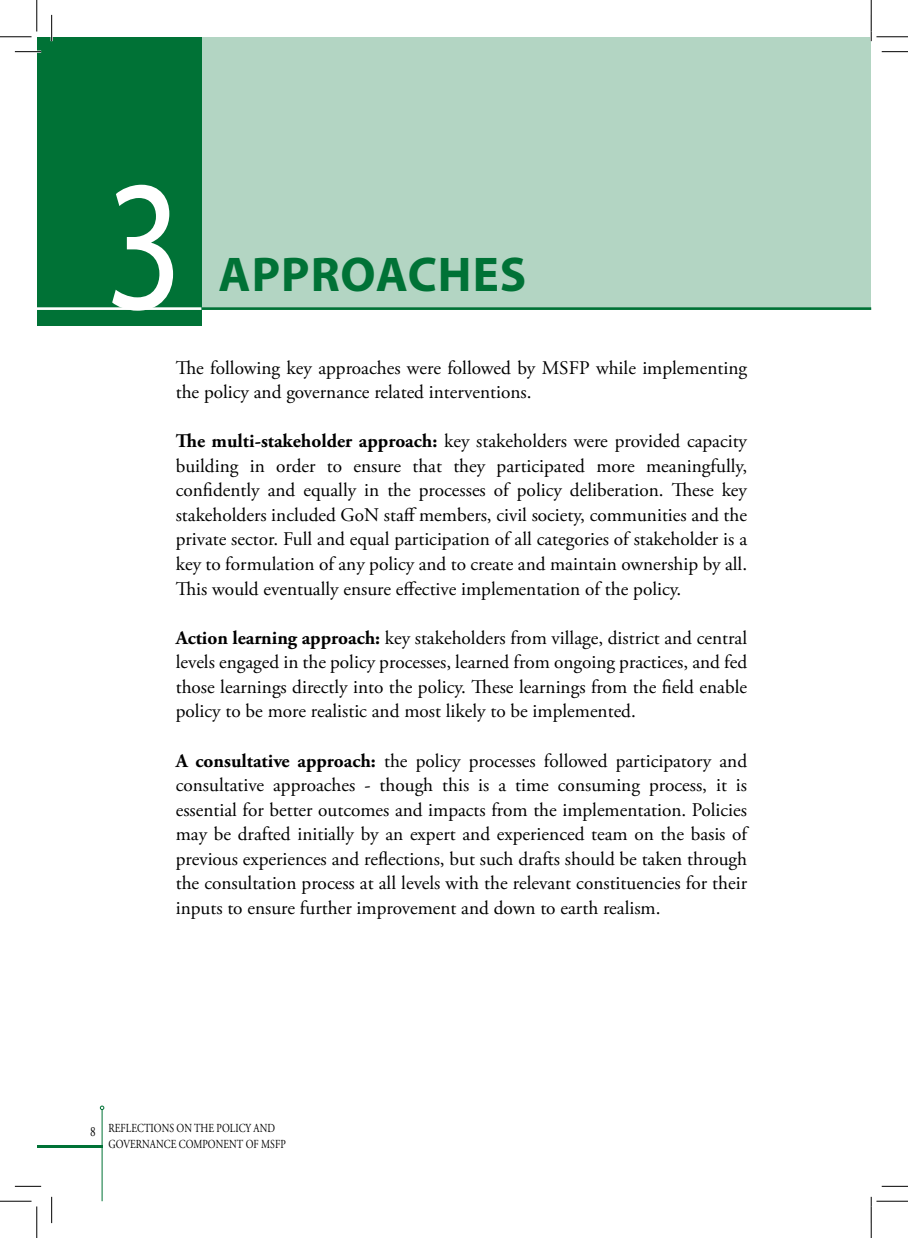
<style>
.page{position:relative;width:908px;height:1238px;background:#fff}
.page>*{position:absolute;margin:0;border:0;box-sizing:border-box;transform-origin:0 0}
.t1{font:187.42px "Myriad Pro";color:#fff;scale:.8 1}
.t2{font:700 49px "Myriad Pro";letter-spacing:.02em;color:#007236}
.t3{font:19.25px/24.5px "Adobe Garamond Pro";color:#000;text-align:justify}
.t4{font:14px "Adobe Garamond Pro";color:#000;scale:.8 1}
.t5{font:12.25px/15.8px "Adobe Garamond Pro";letter-spacing:.005em;color:#000;scale:.8 1}
.s1{font-weight:700}
</style>
<div class="page">
<hr style="left:102px;top:1109px;width:1px;height:92px;background:#007236">
<svg style="left:100px;top:1105px;width:4px;height:4px"></svg>
<hr style="left:37px;top:1145px;width:65px;height:2px;background:#007236">
<div style="left:201px;top:37px;width:670px;height:270px;background:#b3d5c3"></div>
<div style="left:37px;top:37px;width:164px;height:288px;background:#007236"></div>
<hr style="left:198px;top:307px;width:673px;height:3px;background:#007236">
<hr style="left:37px;top:307px;width:164px;height:3px;background:#fff">
<hr style="left:15px;top:51px;width:26px;height:2px;background:#fff">
<hr style="left:51px;top:15px;width:2px;height:26px;background:#fff">
<svg style="left:15px;top:51px;width:26px;height:1px"></svg>
<svg style="left:881px;top:51px;width:26px;height:1px"></svg>
<svg style="left:15px;top:1185px;width:26px;height:1px"></svg>
<svg style="left:881px;top:1185px;width:26px;height:1px"></svg>
<svg style="left:51px;top:15px;width:1px;height:26px"></svg>
<svg style="left:51px;top:1196px;width:1px;height:26px"></svg>
<hr style="left:0;top:36px;width:32px;height:1px;background:#000">
<hr style="left:876px;top:36px;width:31px;height:1px;background:#000">
<hr style="left:0;top:1200px;width:32px;height:1px;background:#000">
<hr style="left:876px;top:1200px;width:31px;height:1px;background:#000">
<hr style="left:36px;top:0;width:1px;height:32px;background:#000">
<hr style="left:36px;top:1206px;width:1px;height:31px;background:#000">
<hr style="left:870px;top:0;width:1px;height:32px;background:#000">
<hr style="left:870px;top:1206px;width:1px;height:31px;background:#000">
<h1 class="t1" style="left:106px;top:130px;width:98px">3</h1>
<h2 class="t2" style="left:218px;top:243px;width:309px">APPROACHES</h2>
<p class="t3" style="left:176px;top:356px;width:572px">The following key approaches were followed by MSFP while implementing the policy and governance related interventions.</p>
<p class="t3" style="left:176px;top:429px;width:573px"><span class="s1">The multi-stakeholder approach:</span> key stakeholders were provided capacity building in order to ensure that they participated more meaningfully, confidently and equally in the processes of policy deliberation. These key stakeholders included GoN staff members, civil society, communities and the private sector. Full and equal participation of all categories of stakeholder is a key to formulation of any policy and to create and maintain ownership by all.<br>This would eventually ensure effective implementation of the policy.</p>
<p class="t3" style="left:176px;top:626px;width:573px"><span class="s1">Action learning approach:</span> key stakeholders from village, district and central levels engaged in the policy processes, learned from ongoing practices, and fed those learnings directly into the policy. These learnings from the field enable policy to be more realistic and most likely to be implemented.</p>
<p class="t3" style="left:176px;top:749px;width:573px"><span class="s1">A consultative approach:</span> the policy processes followed participatory and consultative approaches - though this is a time consuming process, it is essential for better outcomes and impacts from the implementation. Policies may be drafted initially by an expert and experienced team on the basis of previous experiences and reflections, but such drafts should be taken through the consultation process at all levels with the relevant constituencies for their inputs to ensure further improvement and down to earth realism.</p>
<p class="t4" style="left:90px;top:1122px;width:9px">8</p>
<p class="t5" style="left:108px;top:1120px;width:223px">REFLECTIONS ON THE POLICY AND<br>GOVERNANCE COMPONENT OF MSFP</p>
</div>
